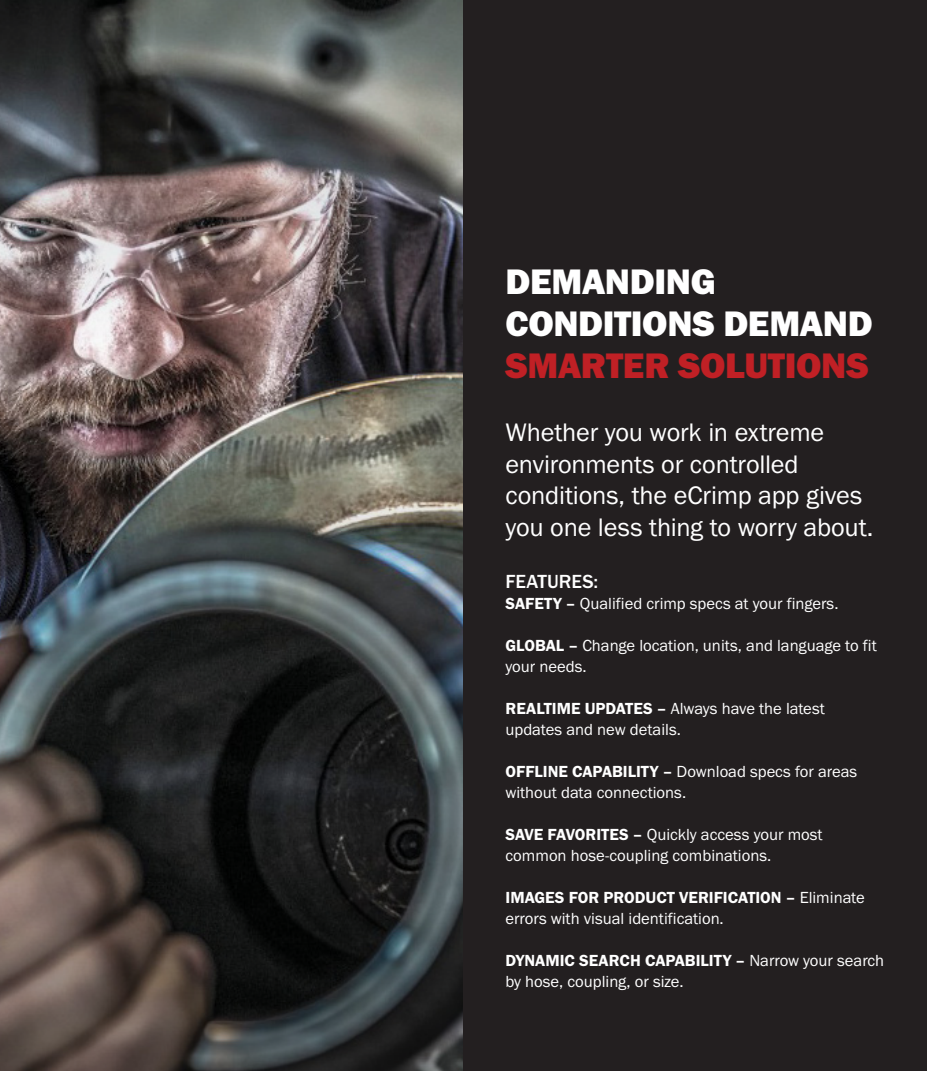
<style>
.page{position:relative;width:927px;height:1071px;background:#fff}
.page>*{position:absolute;margin:0;border:0;box-sizing:border-box;transform-origin:0 0}
._26_5_HEAVY_CAPS{font:36.75px/42px "Franklin Gothic URW Hea";letter-spacing:-.01em;color:#fff}
._15pt_Book{font:26.25px/31.5px "Franklin Gothic URW Boo";letter-spacing:-.01em;color:#fff}
._11_25pt_MEDIUM_CAPS{font:500 19.6px "Franklin Gothic URW";letter-spacing:.005em;color:#fff}
._9_5pt_Book{font:16.62px/21px "Franklin Gothic URW Boo";color:#fff}
.s1{color:#c02025}
.s2{font-family:"Franklin Gothic URW Dem"}
</style>
<div class="page">
<img style="left:0;top:0;width:463px;height:1071px">
<div style="left:463px;top:0;width:463px;height:1071px;background:#231f20"></div>
<p class="_26_5_HEAVY_CAPS" style="left:505px;top:260px;width:368px">DEMANDING<br>CONDITIONS DEMAND<br><span class="s1">SMARTER SOLUTIONS</span></p>
<p class="_15pt_Book" style="left:505px;top:416px;width:369px">Whether you work in extreme environments or controlled conditions, the eCrimp app gives you one less thing to worry about.</p>
<p class="_11_25pt_MEDIUM_CAPS" style="left:505px;top:569px;width:94px">FEATURES:</p>
<p class="_9_5pt_Book" style="left:505px;top:593px;width:334px"><span class="s2">SAFETY –</span> Qualified crimp specs at your fingers.</p>
<p class="_9_5pt_Book" style="left:505px;top:635px;width:372px"><span class="s2">GLOBAL –</span> Change location, units, and language to fit your needs.</p>
<p class="_9_5pt_Book" style="left:505px;top:698px;width:321px"><span class="s2">REALTIME UPDATES –</span> Always have the latest updates and new details.</p>
<p class="_9_5pt_Book" style="left:505px;top:761px;width:353px"><span class="s2">OFFLINE CAPABILITY –</span> Download specs for areas without data connections.</p>
<p class="_9_5pt_Book" style="left:505px;top:824px;width:318px"><span class="s2">SAVE FAVORITES –</span> Quickly access your most common hose-coupling combinations.</p>
<p class="_9_5pt_Book" style="left:505px;top:887px;width:360px"><span class="s2">IMAGES FOR PRODUCT VERIFICATION –</span> Eliminate errors with visual identification.</p>
<p class="_9_5pt_Book" style="left:505px;top:950px;width:380px"><span class="s2">DYNAMIC SEARCH CAPABILITY –</span> Narrow your search by hose, coupling, or size.</p>
</div>
